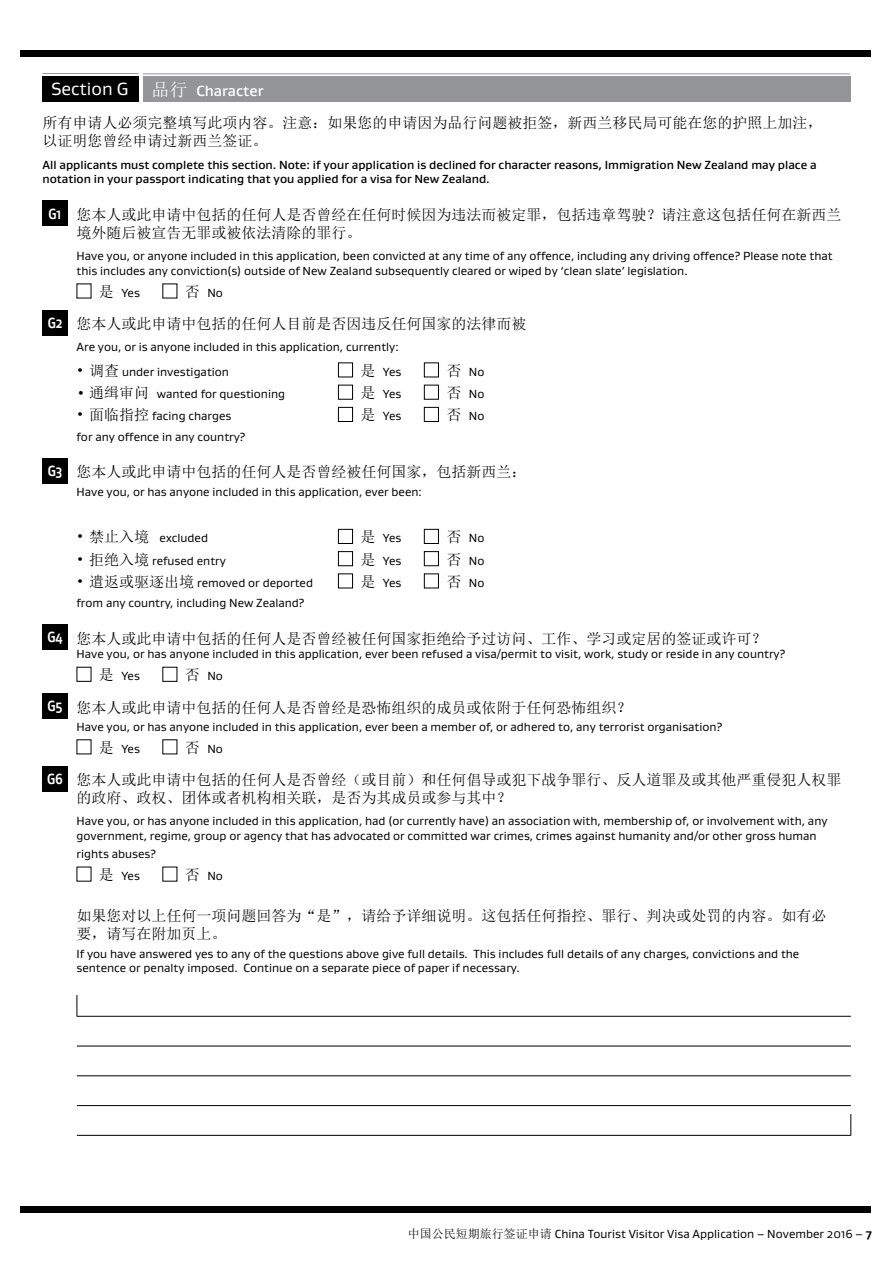
<style>
.page{position:relative;width:893px;height:1263px;background:#fff}
.page>*{position:absolute;margin:0;border:0;box-sizing:border-box;transform-origin:0 0}
.t1{font:18px "Gustan";color:#fff}
.t2{font:15px/18px "Sim Sun";color:#000}
.t3{font:500 15px "Gustan";color:#fff}
.t4{font:12px/14.4px "Gustan";color:#000}
.t5{font:500 12px/14.4px "Gustan";color:#000}
.s1{font-family:"Sim Sun";font-weight:400;font-size:18px}
.s2{font-family:"Gustan";font-weight:700;color:#fff}
.s3{font-family:"Sim Sun";font-size:15px}
.s4{font-size:15px}
.s5{font-family:"Sim Sun"}
.s6{font-weight:700}
</style>
<div class="page">
<div style="left:20px;top:50px;width:850px;height:7px;background:#000"></div>
<div style="left:20px;top:1206px;width:850px;height:7px;background:#000"></div>
<div style="left:43px;top:77px;width:96px;height:25px;background:#000"></div>
<hr style="left:43px;top:73px;width:96px;height:1px;background:#939598">
<div style="left:143px;top:77px;width:707px;height:25px;background:#939598"></div>
<hr style="left:143px;top:73px;width:707px;height:1px;background:#939598">
<div style="left:43px;top:201px;width:25px;height:25px;background:#000"></div>
<div style="left:43px;top:310px;width:25px;height:25px;background:#000"></div>
<div style="left:338px;top:362px;width:15px;height:15px;border:1px solid #000"></div>
<div style="left:424px;top:362px;width:15px;height:15px;border:1px solid #000"></div>
<div style="left:338px;top:385px;width:15px;height:15px;border:1px solid #000"></div>
<div style="left:424px;top:385px;width:15px;height:15px;border:1px solid #000"></div>
<div style="left:338px;top:407px;width:15px;height:15px;border:1px solid #000"></div>
<div style="left:424px;top:407px;width:15px;height:15px;border:1px solid #000"></div>
<div style="left:43px;top:458px;width:25px;height:25px;background:#000"></div>
<div style="left:338px;top:529px;width:15px;height:15px;border:1px solid #000"></div>
<div style="left:424px;top:529px;width:15px;height:15px;border:1px solid #000"></div>
<div style="left:338px;top:551px;width:15px;height:15px;border:1px solid #000"></div>
<div style="left:424px;top:551px;width:15px;height:15px;border:1px solid #000"></div>
<div style="left:338px;top:573px;width:15px;height:15px;border:1px solid #000"></div>
<div style="left:424px;top:573px;width:15px;height:15px;border:1px solid #000"></div>
<div style="left:43px;top:624px;width:25px;height:25px;background:#000"></div>
<div style="left:77px;top:667px;width:14px;height:15px;border:1px solid #000"></div>
<div style="left:162px;top:667px;width:15px;height:15px;border:1px solid #000"></div>
<div style="left:43px;top:693px;width:25px;height:25px;background:#000"></div>
<div style="left:43px;top:766px;width:25px;height:25px;background:#000"></div>
<svg style="left:77px;top:995px;width:1px;height:21px"></svg>
<hr style="left:77px;top:1016px;width:774px;height:1px;background:#000">
<hr style="left:77px;top:1046px;width:774px;height:1px;background:#000">
<hr style="left:77px;top:1075px;width:774px;height:1px;background:#000">
<hr style="left:77px;top:1105px;width:774px;height:1px;background:#000">
<svg style="left:850px;top:1114px;width:1px;height:21px"></svg>
<hr style="left:77px;top:1135px;width:774px;height:1px;background:#000">
<h1 class="t1" style="left:51px;top:77px;width:79px">Section G</h1>
<p class="t3" style="left:151px;top:81px;width:114px"><span class="s1">品行</span> Character</p>
<p class="t2" style="left:43px;top:114px;width:782px">所有申请人必须完整填写此项内容。注意：如果您的申请因为品行问题被拒签，新西兰移民局可能在您的护照上加注，以证明您曾经申请过新西兰签证。</p>
<p class="t5" style="left:43px;top:157px;width:776px">All applicants must complete this section. Note: if your application is declined for character reasons, Immigration New Zealand may place a notation in your passport indicating that you applied for a visa for New Zealand.</p>
<p class="t2" style="left:77px;top:206px;width:766px;text-indent:-28px"><span class="s2">G1</span> 您本人或此申请中包括的任何人是否曾经在任何时候因为违法而被定罪，包括违章驾驶？请注意这包括任何在新西兰境外随后被宣告无罪或被依法清除的罪行。</p>
<p class="t4" style="left:77px;top:249px;width:758px">Have you, or anyone included in this application, been convicted at any time of any offence, including any driving offence? Please note that this includes any conviction(s) outside of New Zealand subsequently cleared or wiped by ‘clean slate’ legislation.</p>
<p class="t4" style="left:99px;top:285px;width:43px"><span class="s3">是</span> Yes</p>
<p class="t4" style="left:185px;top:285px;width:40px"><span class="s3">否</span> No</p>
<p class="t2" style="left:48px;top:315px;width:480px"><span class="s2">G2</span> 您本人或此申请中包括的任何人目前是否因违反任何国家的法律而被</p>
<p class="t4" style="left:77px;top:340px;width:324px">Are you, or is anyone included in this application, currently:</p>
<p class="t4" style="left:77px;top:364px;width:154px"><span class="s3">• 调查</span> under investigation</p>
<p class="t4" style="left:360px;top:364px;width:43px"><span class="s3">是</span> Yes</p>
<p class="t4" style="left:446px;top:364px;width:40px"><span class="s3">否</span> No</p>
<p class="t4" style="left:77px;top:386px;width:210px"><span class="s4">•</span> <span class="s3">通缉审问</span> wanted for questioning</p>
<p class="t4" style="left:360px;top:386px;width:43px"><span class="s3">是</span> Yes</p>
<p class="t4" style="left:446px;top:386px;width:40px"><span class="s3">否</span> No</p>
<p class="t4" style="left:77px;top:409px;width:156px"><span class="s3">• 面临指控</span> facing charges</p>
<p class="t4" style="left:360px;top:409px;width:43px"><span class="s3">是</span> Yes</p>
<p class="t4" style="left:446px;top:409px;width:40px"><span class="s3">否</span> No</p>
<p class="t4" style="left:77px;top:429px;width:171px">for any offence in any country?</p>
<p class="t2" style="left:48px;top:463px;width:480px"><span class="s2">G3</span> 您本人或此申请中包括的任何人是否曾经被任何国家，包括新西兰：</p>
<p class="t4" style="left:77px;top:484px;width:347px">Have you, or has anyone included in this application, ever been:</p>
<p class="t4" style="left:77px;top:531px;width:133px"><span class="s3">• 禁止入境</span> excluded</p>
<p class="t4" style="left:360px;top:531px;width:43px"><span class="s3">是</span> Yes</p>
<p class="t4" style="left:446px;top:531px;width:40px"><span class="s3">否</span> No</p>
<p class="t4" style="left:77px;top:553px;width:151px"><span class="s3">• 拒绝入境</span> refused entry</p>
<p class="t4" style="left:360px;top:553px;width:43px"><span class="s3">是</span> Yes</p>
<p class="t4" style="left:446px;top:553px;width:40px"><span class="s3">否</span> No</p>
<p class="t4" style="left:77px;top:575px;width:238px"><span class="s3">• 遣返或驱逐出境</span> removed or deported</p>
<p class="t4" style="left:360px;top:575px;width:43px"><span class="s3">是</span> Yes</p>
<p class="t4" style="left:446px;top:575px;width:40px"><span class="s3">否</span> No</p>
<p class="t4" style="left:77px;top:595px;width:230px">from any country, including New Zealand?</p>
<p class="t2" style="left:48px;top:629px;width:720px"><span class="s2">G4</span> 您本人或此申请中包括的任何人是否曾经被任何国家拒绝给予过访问、工作、学习或定居的签证或许可？</p>
<p class="t4" style="left:99px;top:642px;width:688px;line-height:22.2px;text-indent:-22px">Have you, or has anyone included in this application, ever been refused a visa/permit to visit, work, study or reside in any country?<span class="s3">是</span> Yes</p>
<p class="t4" style="left:185px;top:668px;width:40px"><span class="s3">否</span> No</p>
<p class="t2" style="left:48px;top:698px;width:585px"><span class="s2">G5</span> 您本人或此申请中包括的任何人是否曾经是恐怖组织的成员或依附于任何恐怖组织？</p>
<p class="t4" style="left:99px;top:715px;width:625px;line-height:22.2px;text-indent:-22px">Have you, or has anyone included in this application, ever been a member of, or adhered to, any terrorist organisation?<span class="s3">是</span> Yes</p>
<p class="t4" style="left:185px;top:741px;width:40px"><span class="s3">否</span> No</p>
<p class="t2" style="left:77px;top:771px;width:766px;text-indent:-29px"><span class="s2">G6</span> 您本人或此申请中包括的任何人是否曾经（或目前）和任何倡导或犯下战争罪行、反人道罪及或其他严重侵犯人权罪的政府、政权、团体或者机构相关联，是否为其成员或参与其中？</p>
<p class="t4" style="left:77px;top:814px;width:752px">Have you, or has anyone included in this application, had (or currently have) an association with, membership of, or involvement with, any government, regime, group or agency that has advocated or committed war crimes, crimes against humanity and/or other gross human</p>
<p class="t4" style="left:77px;top:842px;width:81px;line-height:22.2px;text-align:center">rights abuses?<span class="s3">是</span> Yes</p>
<p class="t4" style="left:185px;top:868px;width:40px"><span class="s3">否</span> No</p>
<p class="t2" style="left:77px;top:906px;width:752px">如果您对以上任何一项问题回答为“是”，请给予详细说明。这包括任何指控、罪行、判决或处罚的内容。如有必要，请写在附加页上。</p>
<p class="t4" style="left:77px;top:946px;width:724px">If you have answered yes to any of the questions above give full details. This includes full details of any charges, convictions and the sentence or penalty imposed. Continue on a separate piece of paper if necessary.</p>
<p class="t4" style="left:408px;top:1226px;width:465px"><span class="s5">中国公民短期旅行签证申请</span> China Tourist Visitor Visa Application – November 2016 – <span class="s6">7</span></p>
</div>
